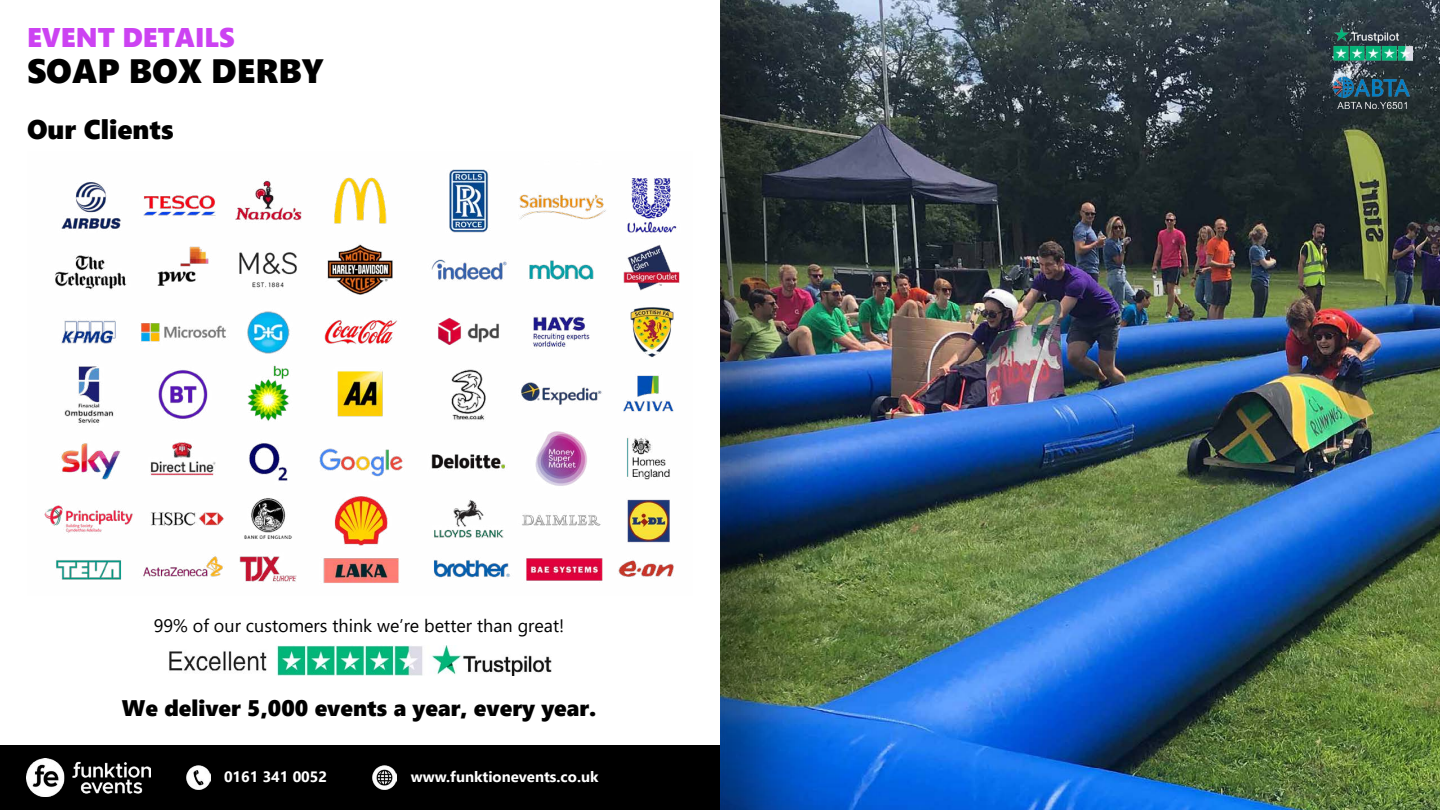
<style>
.page{position:relative;width:1440px;height:810px;background:#fff}
.page>*{position:absolute;margin:0;border:0;box-sizing:border-box;transform-origin:0 0}
.t1{font:33.75px "Segoe UI Black";color:#000}
.t2{font:27px "Segoe UI Black";color:#cc42f2}
.t3{font:27px "Segoe UI Black";color:#000}
.t4{font:22.5px "Segoe UI Black";color:#000}
.t5{font:18px "Segoe UI";color:#000}
.t6{font:700 15px "Segoe UI";color:#fff}
</style>
<div class="page">
<img style="left:876px;top:0;width:564px;height:810px">
<img style="left:1334px;top:27px;width:79px;height:81px">
<img style="left:720px;top:0;width:156px;height:810px">
<img style="left:44px;top:169px;width:636px;height:414px">
<img style="left:169px;top:646px;width:383px;height:29px">
<div style="left:0;top:746px;width:720px;height:64px;background:#000"></div>
<img style="left:27px;top:759px;width:123px;height:38px">
<img style="left:186px;top:766px;width:24px;height:24px">
<img style="left:372px;top:766px;width:25px;height:24px">
<h2 class="t2" style="left:27px;top:18px;width:209px">EVENT DETAILS</h2>
<h1 class="t1" style="left:27px;top:46px;width:298px">SOAP BOX DERBY</h1>
<h2 class="t3" style="left:27px;top:110px;width:148px">Our Clients</h2>
<p class="t5" style="left:154px;top:608px;width:412px">99% of our customers think we’re better than great!</p>
<p class="t4" style="left:122px;top:692px;width:476px">We deliver 5,000 events a year, every year.</p>
<p class="t6" style="left:224px;top:762px;width:105px">0161 341 0052</p>
<p class="t6" style="left:411px;top:762px;width:189px">www.funktionevents.co.uk</p>
</div>
